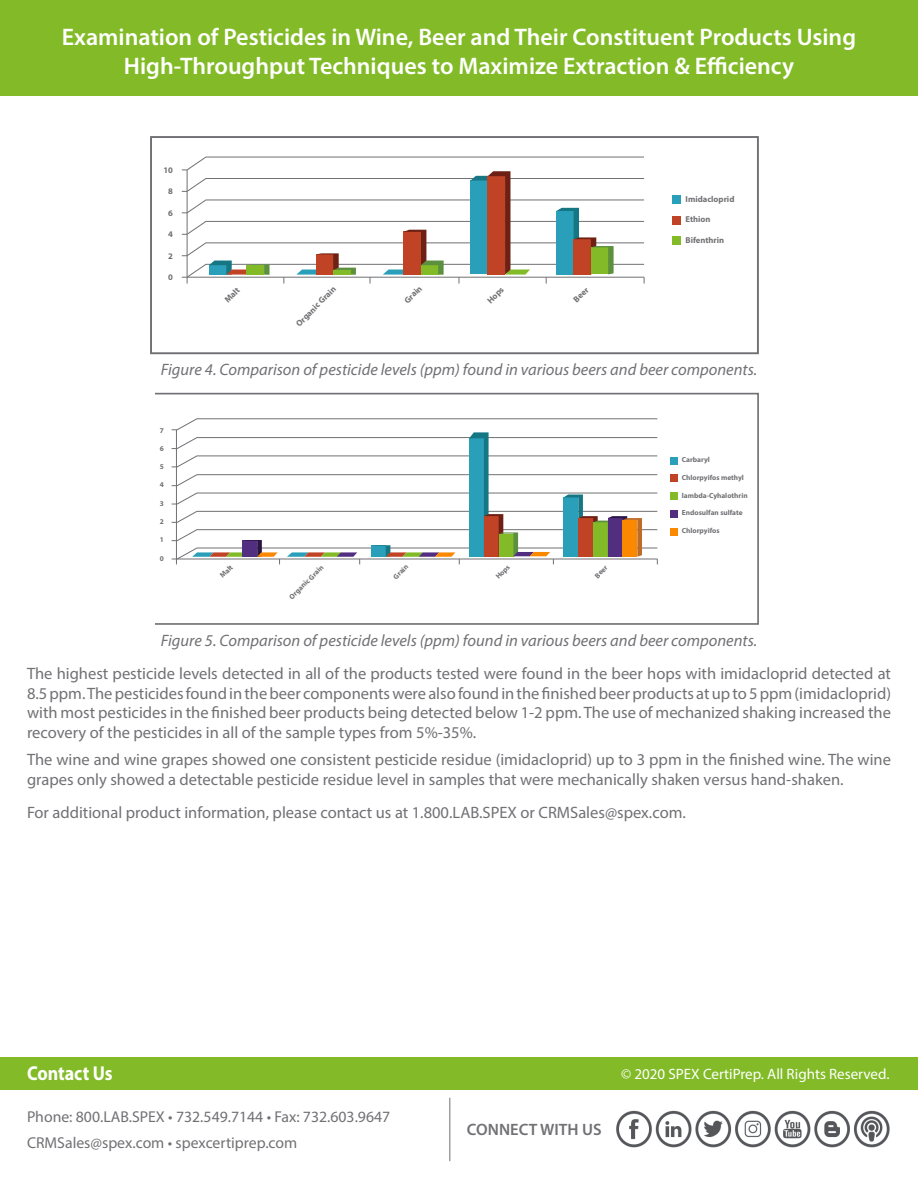
<style>
.page{position:relative;width:918px;height:1188px;background:#fff}
.page>*{position:absolute;margin:0;border:0;box-sizing:border-box;transform-origin:0 0}
.t1{font:600 24px/28.8px "Myriad Pro";color:#fff;text-align:center}
.t2{font:700 20.1px "Myriad Pro";color:#fff;scale:.89 1}
.t3{font:16.5px/19.8px "Myriad Pro";color:#717074;text-align:justify}
.t4{font:italic 16.5px "Myriad Pro";color:#717074}
.t5{font:600 16.5px "Myriad Pro";color:#717074}
.t6{font:15.75px "Myriad Pro";color:#717074}
.t7{font:15px "Myriad Pro";color:#fff}
.t8{font:700 8.55px "Myriad Pro";color:#717074}
.t9{font:700 7.35px "Myriad Pro";color:#717074}
</style>
<div class="page">
<div style="left:150px;top:136px;width:609px;height:218px;border:2px solid #717074"></div>
<div style="left:672px;top:195px;width:9px;height:9px;background:#2a9fb9"></div>
<div style="left:672px;top:216px;width:9px;height:9px;background:#c14326"></div>
<div style="left:672px;top:236px;width:9px;height:9px;background:#82bb27"></div>
<svg style="left:181px;top:157px;width:464px;height:127px"></svg>
<svg style="left:156px;top:393px;width:603px;height:232px"></svg>
<div style="left:670px;top:457px;width:8px;height:7px;background:#2a9fb9"></div>
<div style="left:670px;top:474px;width:8px;height:8px;background:#c14326"></div>
<div style="left:670px;top:492px;width:8px;height:8px;background:#82bb27"></div>
<div style="left:670px;top:510px;width:8px;height:8px;background:#522e81"></div>
<div style="left:670px;top:528px;width:8px;height:7px;background:#fa8900"></div>
<svg style="left:171px;top:418px;width:487px;height:146px"></svg>
<div style="left:0;top:0;width:918px;height:95px;background:#82bb27"></div>
<div style="left:0;top:1057px;width:918px;height:33px;background:#82bb27"></div>
<img style="left:616px;top:1110px;width:274px;height:38px">
<hr style="left:449px;top:1098px;width:1px;height:63px;background:#717074">
<p class="t1" style="left:62px;top:22px;width:796px">Examination of Pesticides in Wine, Beer and Their Constituent Products Using<br>High-Throughput Techniques to Maximize Extraction &amp; Efficiency</p>
<p class="t8" style="left:163px;top:164px;width:11px">10</p>
<p class="t8" style="left:168px;top:186px;width:6px">8</p>
<p class="t8" style="left:168px;top:207px;width:6px">6</p>
<p class="t8" style="left:168px;top:229px;width:6px">4</p>
<p class="t8" style="left:168px;top:250px;width:6px">2</p>
<p class="t8" style="left:168px;top:272px;width:6px">0</p>
<p class="t8" style="left:222px;top:297px;width:19px;rotate:-45deg">Malt</p>
<p class="t8" style="left:293px;top:321px;width:54px;rotate:-45deg">Organic Grain</p>
<p class="t8" style="left:402px;top:298px;width:22px;rotate:-45deg">Grain</p>
<p class="t8" style="left:485px;top:298px;width:21px;rotate:-45deg">Hops</p>
<p class="t8" style="left:571px;top:297px;width:19px;rotate:-45deg">Beer</p>
<p class="t8" style="left:686px;top:193px;width:50px">Imidacloprid</p>
<p class="t8" style="left:686px;top:214px;width:27px">Ethion</p>
<p class="t8" style="left:686px;top:234px;width:40px">Bifenthrin</p>
<p class="t4" style="left:161px;top:359px;width:598px">Figure 4. Comparison of pesticide levels (ppm) found in various beers and beer components.</p>
<p class="t9" style="left:160px;top:425px;width:6px">7</p>
<p class="t9" style="left:160px;top:444px;width:6px">6</p>
<p class="t9" style="left:160px;top:462px;width:6px">5</p>
<p class="t9" style="left:160px;top:480px;width:6px">4</p>
<p class="t9" style="left:160px;top:499px;width:6px">3</p>
<p class="t9" style="left:160px;top:517px;width:6px">2</p>
<p class="t9" style="left:160px;top:535px;width:6px">1</p>
<p class="t9" style="left:160px;top:553px;width:6px">0</p>
<p class="t9" style="left:218px;top:573px;width:16px;rotate:-45deg">Malt</p>
<p class="t9" style="left:287px;top:595px;width:47px;rotate:-45deg">Organic Grain</p>
<p class="t9" style="left:391px;top:575px;width:19px;rotate:-45deg">Grain</p>
<p class="t9" style="left:494px;top:574px;width:18px;rotate:-45deg">Hops</p>
<p class="t9" style="left:593px;top:573px;width:16px;rotate:-45deg">Beer</p>
<p class="t9" style="left:682px;top:455px;width:29px">Carbaryl</p>
<p class="t9" style="left:682px;top:473px;width:63px">Chlorpyifos methyl</p>
<p class="t9" style="left:682px;top:490px;width:67px">lambda-Cyhalothrin</p>
<p class="t9" style="left:682px;top:508px;width:62px">Endosulfan sulfate</p>
<p class="t9" style="left:682px;top:526px;width:39px">Chlorpyifos</p>
<p class="t4" style="left:161px;top:630px;width:598px">Figure 5. Comparison of pesticide levels (ppm) found in various beers and beer components.</p>
<p class="t3" style="left:27px;top:663px;width:866px">The highest pesticide levels detected in all of the products tested were found in the beer hops with imidacloprid detected at 8.5 ppm. The pesticides found in the beer components were also found in the finished beer products at up to 5 ppm (imidacloprid) with most pesticides in the finished beer products being detected below 1-2 ppm. The use of mechanized shaking increased the recovery of the pesticides in all of the sample types from 5%-35%.</p>
<p class="t3" style="left:27px;top:749px;width:866px">The wine and wine grapes showed one consistent pesticide residue (imidacloprid) up to 3 ppm in the finished wine. The wine grapes only showed a detectable pesticide residue level in samples that were mechanically shaken versus hand-shaken.</p>
<p class="t3" style="left:27px;top:802px;width:660px">For additional product information, please contact us at 1.800.LAB.SPEX or CRMSales@spex.com.</p>
<p class="t2" style="left:27px;top:1061px;width:98px">Contact Us</p>
<p class="t7" style="left:621px;top:1065px;width:270px">© 2020 SPEX CertiPrep. All Rights Reserved.</p>
<p class="t6" style="left:27px;top:1107px;width:365px">Phone: 800.LAB.SPEX • 732.549.7144 • Fax: 732.603.9647</p>
<p class="t6" style="left:27px;top:1133px;width:272px">CRMSales@spex.com • spexcertiprep.com</p>
<p class="t5" style="left:467px;top:1119px;width:136px">CONNECT WITH US</p>
</div>
